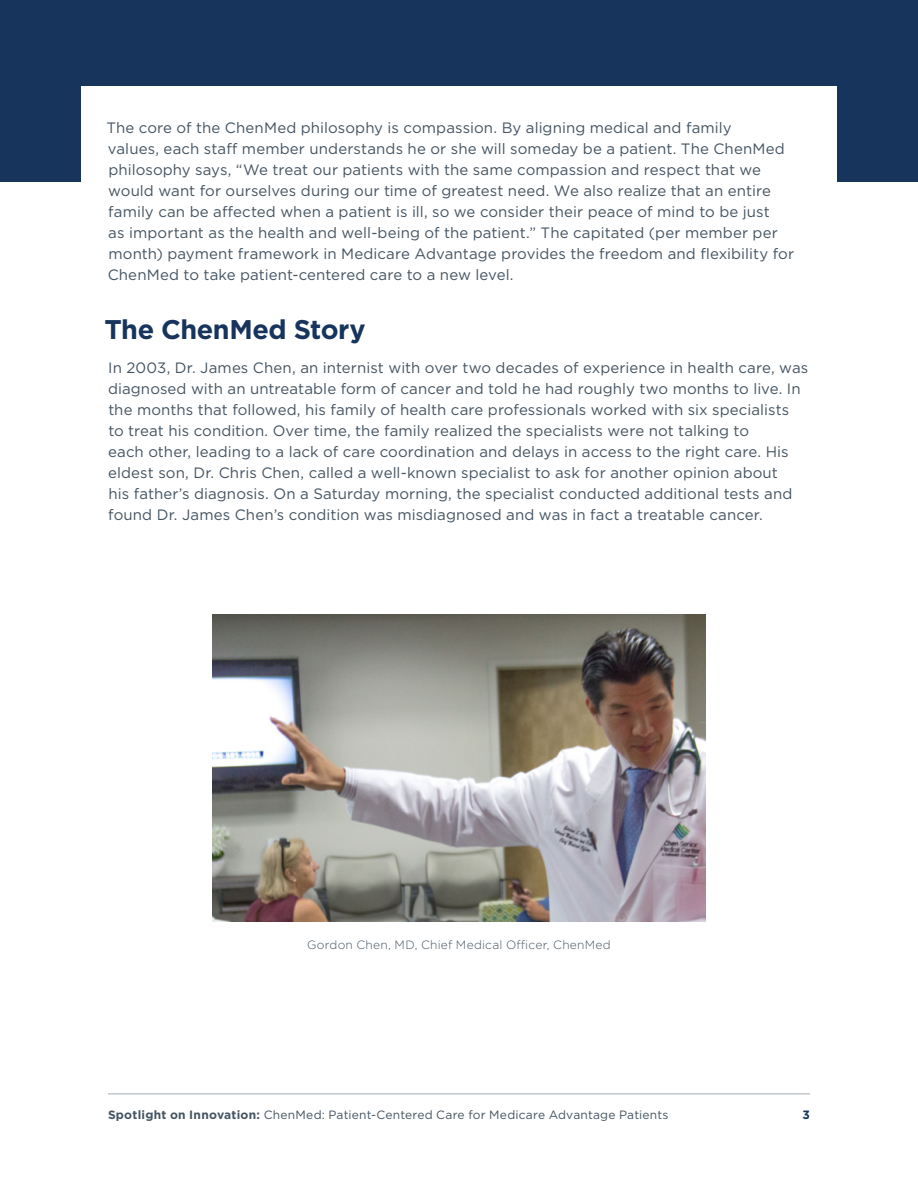
<style>
.page{position:relative;width:918px;height:1188px;background:#fff}
.page>*{position:absolute;margin:0;border:0;box-sizing:border-box;transform-origin:0 0}
.t1{font:700 27px "Gotham";letter-spacing:-.02em;color:#16345c}
.t2{font:15px/21px "Gotham";letter-spacing:.005em;color:#455461}
.t3{font:12px "Gotham";letter-spacing:.015em;color:#455461}
.t4{font:300 12px "Gotham";letter-spacing:.02em;color:#455461}
.t5{font:700 12px "Gotham";color:#16345c}
.s1{font-weight:700}
</style>
<div class="page">
<hr style="left:108px;top:1094px;width:702px;height:1px;background:#455461">
<div style="left:0;top:0;width:918px;height:182px;background:#16345c"></div>
<div style="left:81px;top:86px;width:756px;height:104px;background:#fff"></div>
<img style="left:212px;top:615px;width:494px;height:307px">
<p class="t2" style="left:106px;top:117px;width:689px">The core of the ChenMed philosophy is compassion. By aligning medical and family<br>values, each staff member understands he or she will someday be a patient. The ChenMed philosophy says, “We treat our patients with the same compassion and respect that we would want for ourselves during our time of greatest need. We also realize that an entire family can be affected when a patient is ill, so we consider their peace of mind to be just<br>as important as the health and well-being of the patient.” The capitated (per member per month) payment framework in Medicare Advantage provides the freedom and flexibility for ChenMed to take patient-centered care to a new level.</p>
<h1 class="t1" style="left:105px;top:312px;width:263px">The ChenMed Story</h1>
<p class="t2" style="left:108px;top:357px;width:702px">In 2003, Dr. James Chen, an internist with over two decades of experience in health care, was diagnosed with an untreatable form of cancer and told he had roughly two months to live. In the months that followed, his family of health care professionals worked with six specialists to treat his condition. Over time, the family realized the specialists were not talking to<br>each other, leading to a lack of care coordination and delays in access to the right care. His eldest son, Dr. Chris Chen, called a well-known specialist to ask for another opinion about<br>his father’s diagnosis. On a Saturday morning, the specialist conducted additional tests and found Dr. James Chen’s condition was misdiagnosed and was in fact a treatable cancer.</p>
<p class="t4" style="left:307px;top:937px;width:305px">Gordon Chen, MD, Chief Medical Officer, ChenMed</p>
<p class="t3" style="left:108px;top:1107px;width:562px"><span class="s1">Spotlight on Innovation:</span> ChenMed: Patient-Centered Care for Medicare Advantage Patients</p>
<p class="t5" style="left:803px;top:1107px;width:9px">3</p>
</div>
